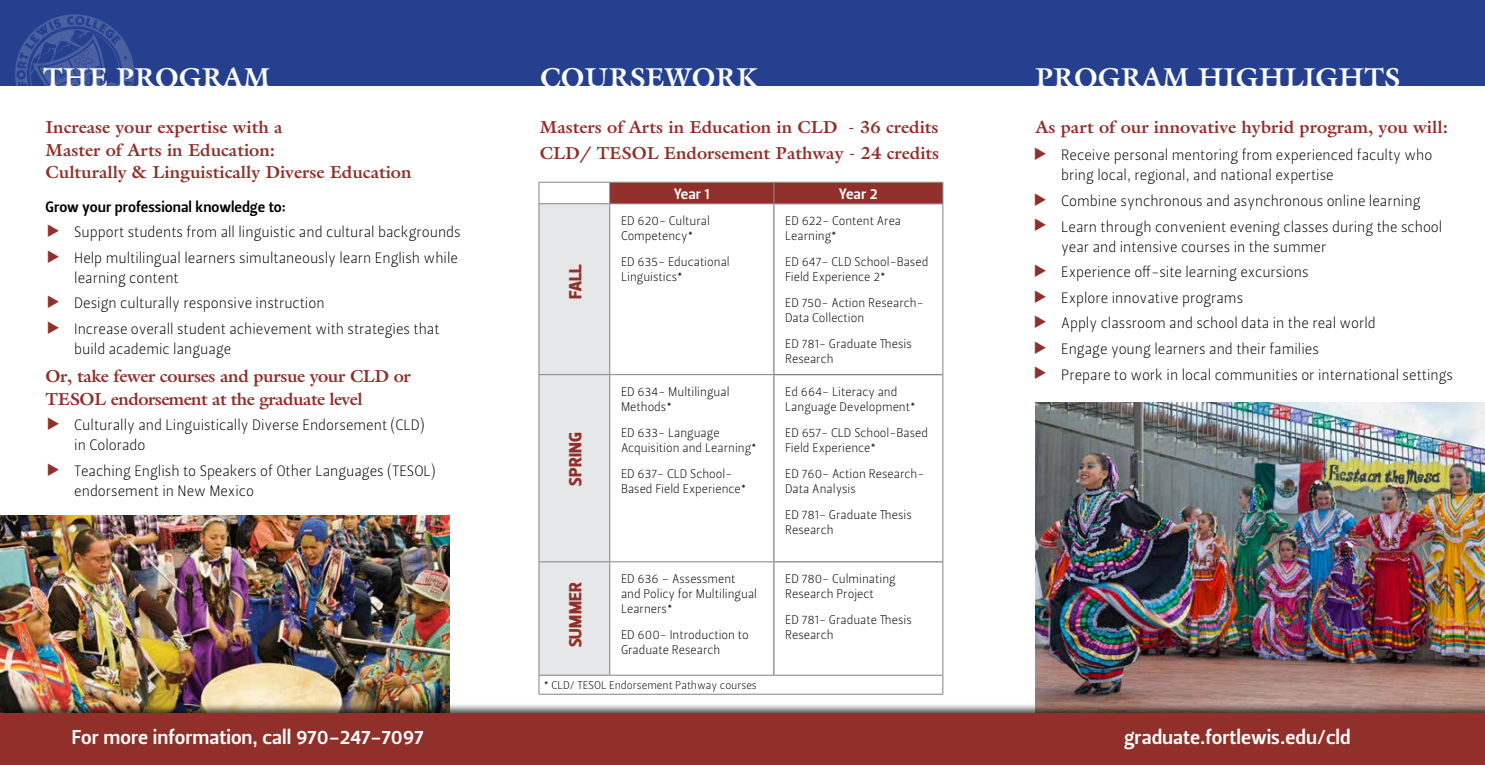
<style>
.page{position:relative;width:1485px;height:765px;background:#fff}
.page>*{position:absolute;margin:0;border:0;box-sizing:border-box;transform-origin:0 0}
.t1{font:700 27.5px "Galliard";color:#fff}
.t2{font:20px "Leitura Sans Grot 3";color:#fff}
.t3{font:700 17.5px/22.5px "Galliard";color:#91302a}
.t4{font:700 17.5px/22.5px "Galliard";letter-spacing:-.02em;color:#91302a}
.t5{font:17.5px "Leitura Sans Grot 4";letter-spacing:.02em;color:#91302a}
.t6{font:15px/20px "Leitura Sans Grot 1";color:#000}
.t7{font:15px "Leitura Sans Grot 3";color:#000}
.t8{font:15px "Leitura Sans Grot 3";color:#fff}
.t9{font:12.5px/15px "Leitura Sans Grot 1";color:#000}
.t10{font:11.25px "Leitura Sans Grot 1";color:#000}
.s1{color:#91302a}
</style>
<div class="page">
<img style="left:0;top:516px;width:450px;height:186px">
<img style="left:1035px;top:402px;width:450px;height:300px">
<div style="left:0;top:0;width:1485px;height:86px;background:#25408f"></div>
<div style="left:0;top:702px;width:1485px;height:63px;background:#000;opacity:.69"></div>
<div style="left:0;top:714px;width:1485px;height:51px;background:#91302a"></div>
<svg style="left:15px;top:14px;width:119px;height:72px"></svg>
<svg style="left:539px;top:182px;width:405px;height:512px"></svg>
<hr style="left:539px;top:694px;width:71px;height:1px;background:#808285">
<hr style="left:610px;top:694px;width:164px;height:1px;background:#808285">
<hr style="left:774px;top:694px;width:169px;height:1px;background:#808285">
<h1 class="t1" style="left:43px;top:59px;width:229px">THE PROGRAM</h1>
<h1 class="t1" style="left:540px;top:59px;width:219px">COURSEWORK</h1>
<h1 class="t1" style="left:1035px;top:59px;width:367px">PROGRAM HIGHLIGHTS</h1>
<p class="t3" style="left:46px;top:116px;width:368px">Increase your expertise with a<br>Master of Arts in Education:<br>Culturally &amp; Linguistically Diverse Education</p>
<p class="t7" style="left:46px;top:198px;width:242px">Grow your professional knowledge to:</p>
<p class="t6" style="left:47px;top:222px;width:415px"><span class="s1">◆</span> Support students from all linguistic and cultural backgrounds</p>
<p class="t6" style="left:74px;top:248px;width:385px;text-indent:-27px"><span class="s1">◆</span> Help multilingual learners simultaneously learn English while learning content</p>
<p class="t6" style="left:47px;top:294px;width:279px"><span class="s1">◆</span> Design culturally responsive instruction</p>
<p class="t6" style="left:74px;top:319px;width:367px;text-indent:-27px"><span class="s1">◆</span> Increase overall student achievement with strategies that build academic language</p>
<p class="t4" style="left:46px;top:365px;width:367px">Or, take fewer courses and pursue your CLD or<br>TESOL endorsement at the graduate level</p>
<p class="t6" style="left:74px;top:415px;width:352px;text-indent:-27px"><span class="s1">◆</span> Culturally and Linguistically Diverse Endorsement (CLD) in Colorado</p>
<p class="t6" style="left:74px;top:461px;width:363px;text-indent:-27px"><span class="s1">◆</span> Teaching English to Speakers of Other Languages (TESOL) endorsement in New Mexico</p>
<p class="t3" style="left:540px;top:116px;width:400px">Masters of Arts in Education in CLD - 36 credits</p>
<p class="t3" style="left:1036px;top:116px;width:414px">As part of our innovative hybrid program, you will:</p>
<p class="t3" style="left:540px;top:142px;width:401px">CLD/ TESOL Endorsement Pathway - 24 credits</p>
<p class="t6" style="left:1061px;top:145px;width:373px;text-indent:-27px"><span class="s1">◆</span> Receive personal mentoring from experienced faculty who bring local, regional, and national expertise</p>
<p class="t6" style="left:1034px;top:191px;width:388px"><span class="s1">◆</span> Combine synchronous and asynchronous online learning</p>
<p class="t6" style="left:1061px;top:217px;width:383px;text-indent:-27px"><span class="s1">◆</span> Learn through convenient evening classes during the school year and intensive courses in the summer</p>
<p class="t6" style="left:1034px;top:262px;width:276px"><span class="s1">◆</span> Experience off-site learning excursions</p>
<p class="t6" style="left:1034px;top:288px;width:211px"><span class="s1">◆</span> Explore innovative programs</p>
<p class="t6" style="left:1034px;top:314px;width:344px"><span class="s1">◆</span> Apply classroom and school data in the real world</p>
<p class="t6" style="left:1034px;top:339px;width:287px"><span class="s1">◆</span> Engage young learners and their families</p>
<p class="t6" style="left:1034px;top:365px;width:421px"><span class="s1">◆</span> Prepare to work in local communities or international settings</p>
<p class="t8" style="left:674px;top:185px;width:37px">Year 1</p>
<p class="t8" style="left:839px;top:185px;width:40px">Year 2</p>
<p class="t9" style="left:621px;top:213px;width:91px">ED 620- Cultural<br>Competency*</p>
<p class="t9" style="left:621px;top:254px;width:110px">ED 635- Educational<br>Linguistics*</p>
<p class="t9" style="left:785px;top:213px;width:118px">ED 622- Content Area<br>Learning*</p>
<p class="t9" style="left:785px;top:254px;width:145px">ED 647- CLD School-Based<br>Field Experience 2*</p>
<p class="t9" style="left:785px;top:296px;width:140px">ED 750- Action Research-<br>Data Collection</p>
<p class="t9" style="left:785px;top:337px;width:128px">ED 781- Graduate Thesis<br>Research</p>
<p class="t5" style="left:565px;top:299px;width:36px;rotate:-90deg">FALL</p>
<p class="t9" style="left:621px;top:384px;width:110px">ED 634- Multilingual<br>Methods*</p>
<p class="t9" style="left:621px;top:425px;width:137px">ED 633- Language<br>Acquisition and Learning*</p>
<p class="t9" style="left:621px;top:466px;width:127px">ED 637- CLD School-<br>Based Field Experience*</p>
<p class="t9" style="left:785px;top:384px;width:132px">Ed 664- Literacy and<br>Language Development*</p>
<p class="t9" style="left:785px;top:425px;width:144px">ED 657- CLD School-Based<br>Field Experience*</p>
<p class="t9" style="left:785px;top:466px;width:141px">ED 760- Action Research-<br>Data Analysis</p>
<p class="t9" style="left:785px;top:508px;width:128px">ED 781- Graduate Thesis<br>Research</p>
<p class="t5" style="left:565px;top:486px;width:55px;rotate:-90deg">SPRING</p>
<p class="t5" style="left:565px;top:647px;width:67px;rotate:-90deg">SUMMER</p>
<p class="t9" style="left:621px;top:571px;width:138px">ED 636 – Assessment and Policy for Multilingual<br>Learners*</p>
<p class="t9" style="left:621px;top:627px;width:129px">ED 600- Introduction to<br>Graduate Research</p>
<p class="t10" style="left:544px;top:678px;width:214px">* CLD/ TESOL Endorsement Pathway courses</p>
<p class="t9" style="left:785px;top:571px;width:112px">ED 780- Culminating<br>Research Project</p>
<p class="t9" style="left:785px;top:612px;width:128px">ED 781- Graduate Thesis<br>Research</p>
<h2 class="t2" style="left:72px;top:726px;width:353px">For more information, call 970-247-7097</h2>
<h2 class="t2" style="left:1124px;top:726px;width:228px">graduate.fortlewis.edu/cld</h2>
</div>
